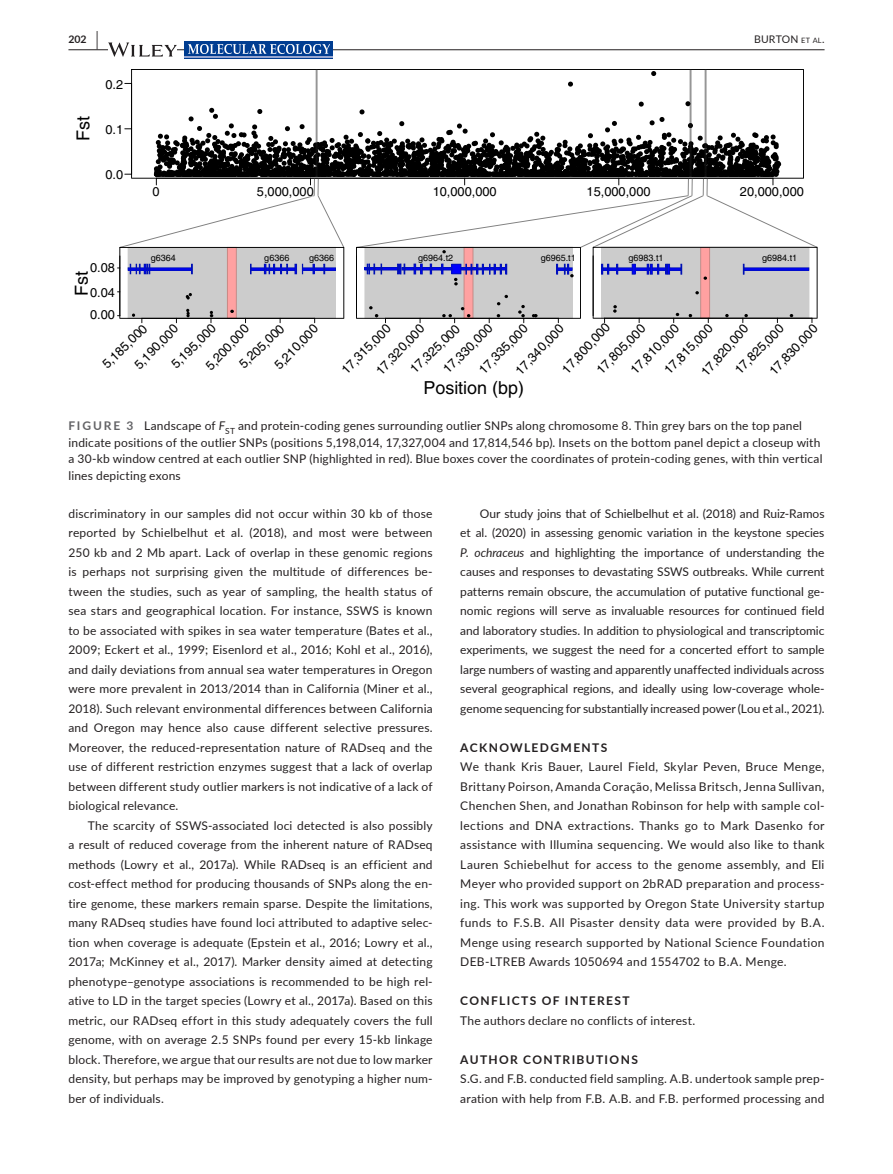
<style>
.page{position:relative;width:893px;height:1174px;background:#fff}
.page>*{position:absolute;margin:0;border:0;box-sizing:border-box;transform-origin:0 0}
.t1{font:17.85px "Helvetica";color:#000}
.t2{font:12.75px/22.6px "Helvetica";color:#000}
.t3{font:12px/19.5px "Lato";letter-spacing:.015em;color:#231f20;text-align:justify}
.t4{font:700 12px "Lato";letter-spacing:.115em;color:#231f20}
.t5{font:10.5px "Lato";letter-spacing:.015em;color:#231f20}
.t6{font:700 10.5px "Lato";color:#231f20}
.t7{font:9px "Helvetica";color:#000}
.s1{font-size:19.5px}
.s2{font-size:7.35px}
.s3{font-weight:700;color:#636366}
.s4{font-style:italic}
</style>
<div class="page">
<hr style="left:68px;top:49px;width:756px;height:1px;background:#231f20">
<svg style="left:108px;top:42px;width:69px;height:15px"></svg>
<svg style="left:185px;top:41px;width:148px;height:15px"></svg>
<img style="left:188px;top:45px;width:141px;height:8px">
<hr style="left:185px;top:56px;width:148px;height:2px;background:#96a6d0">
<svg style="left:117px;top:69px;width:701px;height:254px"></svg>
<p class="t6" style="left:68px;top:31px;width:31px">202 <span class="s1">|</span></p>
<p class="t5" style="left:754px;top:31px;width:72px">BURTON <span class="s2">et al</span>.</p>
<h1 class="t1" style="left:73px;top:141px;width:26px;rotate:-90deg">Fst</h1>
<p class="t2" style="left:106px;top:73px;width:19px">0.2</p>
<p class="t2" style="left:106px;top:118px;width:19px">0.1</p>
<p class="t2" style="left:106px;top:163px;width:19px">0.0</p>
<p class="t2" style="left:90px;top:256px;width:26px;line-height:24.2px">0.08<br>0.04</p>
<p class="t2" style="left:90px;top:303px;width:26px">0.00</p>
<h1 class="t1" style="left:71px;top:296px;width:26px;rotate:-90deg">Fst</h1>
<p class="t2" style="left:153px;top:180px;width:9px">0</p>
<p class="t2" style="left:257px;top:180px;width:58px">5,000,000</p>
<p class="t2" style="left:433px;top:180px;width:65px">10,000,000</p>
<p class="t2" style="left:587px;top:180px;width:65px">15,000,000</p>
<p class="t2" style="left:740px;top:180px;width:65px">20,000,000</p>
<p class="t7" style="left:151px;top:252px;width:27px">g6364</p>
<p class="t7" style="left:264px;top:252px;width:27px">g6366</p>
<p class="t7" style="left:309px;top:252px;width:27px">g6366</p>
<p class="t7" style="left:418px;top:252px;width:37px">g6964.t2</p>
<p class="t7" style="left:541px;top:252px;width:37px">g6965.t1</p>
<p class="t7" style="left:629px;top:252px;width:37px">g6983.t1</p>
<p class="t7" style="left:762px;top:252px;width:37px">g6984.t1</p>
<p class="t2" style="left:556px;top:364px;width:65px;rotate:-47deg">17,800,000</p>
<p class="t2" style="left:695px;top:366px;width:65px;rotate:-48deg">17,820,000</p>
<p class="t2" style="left:421px;top:346px;width:65px;text-indent:-24px;rotate:-44deg">17,325,000<br>17,330,000</p>
<p class="t2" style="left:370px;top:365px;width:65px;rotate:-47deg">17,320,000</p>
<p class="t2" style="left:509px;top:365px;width:65px;rotate:-47deg">17,340,000</p>
<p class="t2" style="left:729px;top:364px;width:65px;rotate:-46deg">17,825,000</p>
<p class="t2" style="left:200px;top:360px;width:58px;rotate:-47deg">5,200,000</p>
<p class="t2" style="left:165px;top:358px;width:58px;rotate:-44deg">5,195,000</p>
<p class="t2" style="left:624px;top:364px;width:65px;rotate:-46deg">17,810,000</p>
<p class="t2" style="left:473px;top:364px;width:65px;rotate:-46deg">17,335,000</p>
<p class="t2" style="left:233px;top:357px;width:58px;rotate:-44deg">5,205,000</p>
<p class="t2" style="left:658px;top:364px;width:65px;rotate:-46deg">17,815,000</p>
<p class="t2" style="left:268px;top:359px;width:58px;rotate:-46deg">5,210,000</p>
<p class="t2" style="left:336px;top:364px;width:65px;rotate:-46deg">17,315,000</p>
<p class="t2" style="left:763px;top:365px;width:65px;rotate:-47deg">17,830,000</p>
<p class="t2" style="left:590px;top:364px;width:65px;rotate:-46deg">17,805,000</p>
<p class="t2" style="left:128px;top:359px;width:58px;rotate:-46deg">5,190,000</p>
<p class="t2" style="left:96px;top:358px;width:58px;rotate:-44deg">5,185,000</p>
<h1 class="t1" style="left:423px;top:377px;width:102px">Position (bp)</h1>
<p class="t3" style="left:68px;top:417px;width:756px;line-height:16.5px;text-align:left"><span class="s3">FIGURE 3</span> Landscape of <span class="s4">F</span><sub>ST</sub> and protein-coding genes surrounding outlier SNPs along chromosome 8. Thin grey bars on the top panel indicate positions of the outlier SNPs (positions 5,198,014, 17,327,004 and 17,814,546 bp). Insets on the bottom panel depict a closeup with a 30-kb window centred at each outlier SNP (highlighted in red). Blue boxes cover the coordinates of protein-coding genes, with thin vertical lines depicting exons</p>
<p class="t3" style="left:68px;top:503px;width:366px">discriminatory in our samples did not occur within 30 kb of those reported by Schielbelhut et al. (2018), and most were between 250 kb and 2 Mb apart. Lack of overlap in these genomic regions is perhaps not surprising given the multitude of differences be&shy;tween the studies, such as year of sampling, the health status of sea stars and geographical location. For instance, SSWS is known to be associated with spikes in sea water temperature (Bates et al., 2009; Eckert et al., 1999; Eisenlord et al., 2016; Kohl et al., 2016), and daily deviations from annual sea water temperatures in Oregon were more prevalent in 2013/2014 than in California (Miner et al., 2018). Such relevant environmental differences between California and Oregon may hence also cause different selective pressures.<br>Moreover, the reduced-representation nature of RADseq and the use of different restriction enzymes suggest that a lack of overlap between different study outlier markers is not indicative of a lack of biological relevance.</p>
<p class="t3" style="left:68px;top:815px;width:366px;text-indent:20px">The scarcity of SSWS-associated loci detected is also possibly a result of reduced coverage from the inherent nature of RADseq methods (Lowry et al., 2017a). While RADseq is an efficient and cost-effect method for producing thousands of SNPs along the en&shy;tire genome, these markers remain sparse. Despite the limitations, many RADseq studies have found loci attributed to adaptive selec&shy;tion when coverage is adequate (Epstein et al., 2016; Lowry et al., 2017a; McKinney et al., 2017). Marker density aimed at detecting phenotype–genotype associations is recommended to be high rel&shy;ative to LD in the target species (Lowry et al., 2017a). Based on this metric, our RADseq effort in this study adequately covers the full genome, with on average 2.5 SNPs found per every 15-kb linkage block. Therefore, we argue that our results are not due to low marker density, but perhaps may be improved by genotyping a higher num&shy;ber of individuals.</p>
<p class="t3" style="left:460px;top:503px;width:366px;text-indent:20px">Our study joins that of Schielbelhut et al. (2018) and Ruiz-Ramos et al. (2020) in assessing genomic variation in the keystone species <span class="s4">P</span>. <span class="s4">ochraceus</span> and highlighting the importance of understanding the causes and responses to devastating SSWS outbreaks. While current patterns remain obscure, the accumulation of putative functional ge&shy;nomic regions will serve as invaluable resources for continued field and laboratory studies. In addition to physiological and transcriptomic experiments, we suggest the need for a concerted effort to sample large numbers of wasting and apparently unaffected individuals across several geographical regions, and ideally using low-coverage whole&shy;genome sequencing for substantially increased power (Lou et al., 2021).</p>
<p class="t4" style="left:460px;top:738px;width:148px">ACKNOWLEDGMENTS</p>
<p class="t3" style="left:460px;top:756px;width:366px">We thank Kris Bauer, Laurel Field, Skylar Peven, Bruce Menge, Brittany Poirson, Amanda Coração, Melissa Britsch, Jenna Sullivan, Chenchen Shen, and Jonathan Robinson for help with sample col&shy;lections and DNA extractions. Thanks go to Mark Dasenko for assistance with Illumina sequencing. We would also like to thank Lauren Schiebelhut for access to the genome assembly, and Eli Meyer who provided support on 2bRAD preparation and process&shy;ing. This work was supported by Oregon State University startup funds to F.S.B. All Pisaster density data were provided by B.A.<br>Menge using research supported by National Science Foundation DEB-LTREB Awards 1050694 and 1554702 to B.A. Menge.</p>
<p class="t4" style="left:460px;top:992px;width:171px">CONFLICTS OF INTEREST</p>
<p class="t3" style="left:460px;top:1010px;width:236px">The authors declare no conflicts of interest.</p>
<p class="t4" style="left:460px;top:1050px;width:179px">AUTHOR CONTRIBUTIONS</p>
<p class="t3" style="left:460px;top:1068px;width:366px">S.G. and F.B. conducted field sampling. A.B. undertook sample prep&shy;aration with help from F.B. A.B. and F.B. performed processing and</p>
</div>
